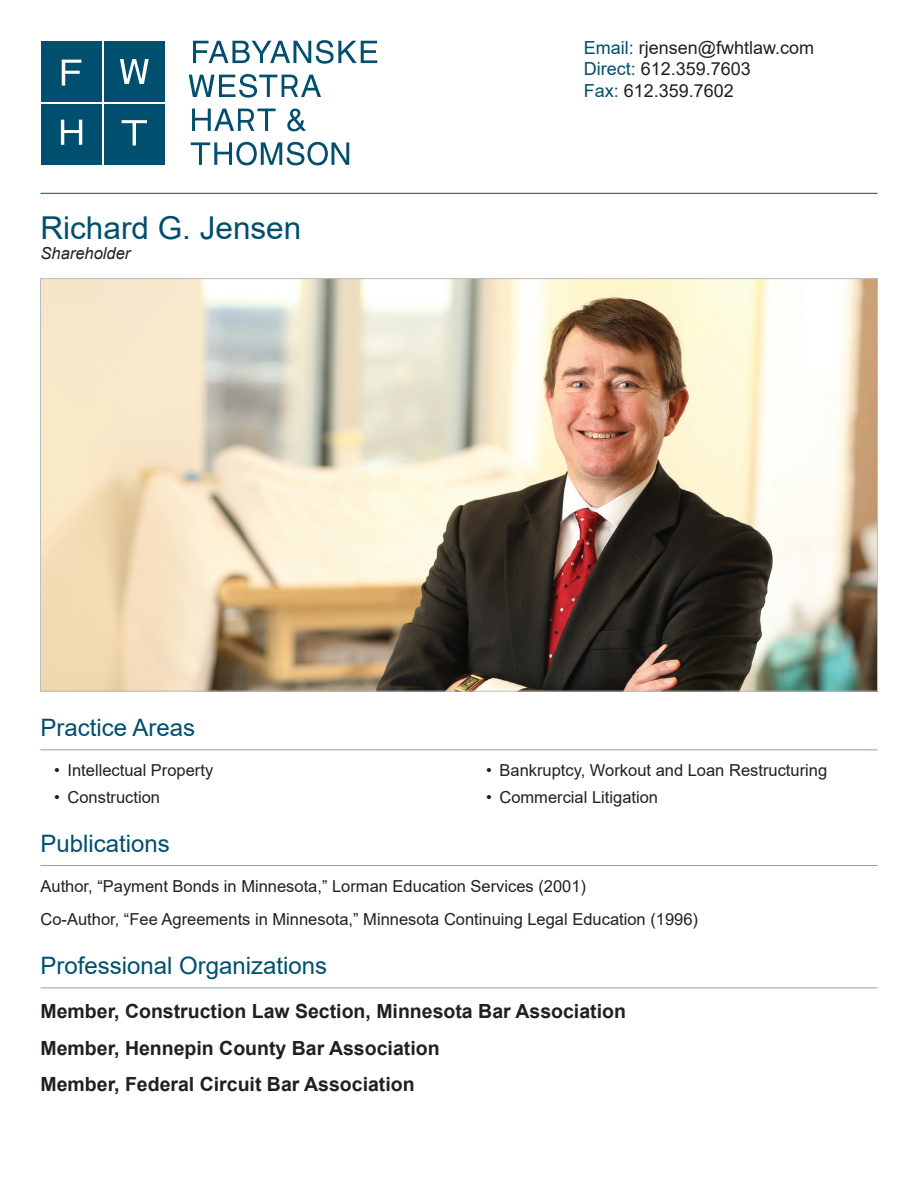
<style>
.page{position:relative;width:918px;height:1188px;background:#fff}
.page>*{position:absolute;margin:0;border:0;box-sizing:border-box;transform-origin:0 0}
.t1{font:31.5px "Arial";color:#014f6e}
.t2{font:24px "Arial";color:#014f6e}
.t3{font:700 19.5px/36.9px "Arial";color:#231f20}
.t4{font:18px/21.6px "Arial";color:#231f20}
.t5{font:16.5px/33.3px "Arial";color:#231f20}
.t6{font:italic 16.5px "Arial";color:#231f20}
.s1{color:#014f6e}
</style>
<div class="page">
<hr style="left:40px;top:749px;width:838px;height:1px;background:#919fb3">
<hr style="left:40px;top:865px;width:838px;height:1px;background:#919fb3">
<hr style="left:40px;top:988px;width:838px;height:1px;background:#919fb3">
<img style="left:42px;top:280px;width:834px;height:410px">
<div style="left:41px;top:41px;width:61px;height:61px;background:#014f6e"></div>
<svg style="left:193px;top:40px;width:184px;height:24px"></svg>
<svg style="left:191px;top:142px;width:158px;height:23px"></svg>
<svg style="left:189px;top:74px;width:132px;height:24px"></svg>
<svg style="left:287px;top:109px;width:19px;height:22px"></svg>
<svg style="left:192px;top:109px;width:84px;height:22px"></svg>
<svg style="left:62px;top:60px;width:19px;height:26px"></svg>
<div style="left:104px;top:41px;width:61px;height:60px;background:#014f6e"></div>
<div style="left:41px;top:104px;width:61px;height:60px;background:#014f6e"></div>
<div style="left:104px;top:104px;width:61px;height:60px;background:#014f6e"></div>
<svg style="left:122px;top:120px;width:25px;height:25px"></svg>
<svg style="left:120px;top:59px;width:29px;height:25px"></svg>
<svg style="left:61px;top:120px;width:21px;height:25px"></svg>
<hr style="left:40px;top:193px;width:838px;height:1px;background:#014f6e">
<h1 class="t1" style="left:40px;top:207px;width:262px">Richard G. Jensen</h1>
<p class="t6" style="left:40px;top:243px;width:91px">Shareholder</p>
<h2 class="t2" style="left:40px;top:711px;width:156px">Practice Areas</h2>
<p class="t5" style="left:54px;top:753px;width:161px">• Intellectual Property</p>
<p class="t5" style="left:54px;top:780px;width:108px">• Construction</p>
<p class="t4" style="left:584px;top:36px;width:232px"><span class="s1">Email:</span> rjensen@fwhtlaw.com<br><span class="s1">Direct:</span> 612.359.7603<br><span class="s1">Fax:</span> 612.359.7602</p>
<p class="t5" style="left:486px;top:753px;width:343px">• Bankruptcy, Workout and Loan Restructuring</p>
<p class="t5" style="left:486px;top:780px;width:174px">• Commercial Litigation</p>
<h2 class="t2" style="left:40px;top:827px;width:131px">Publications</h2>
<p class="t5" style="left:40px;top:869px;width:659px">Author, “Payment Bonds in Minnesota,” Lorman Education Services (2001)<br>Co-Author, “Fee Agreements in Minnesota,” Minnesota Continuing Legal Education (1996)</p>
<h2 class="t2" style="left:40px;top:949px;width:288px">Professional Organizations</h2>
<p class="t3" style="left:40px;top:993px;width:587px">Member, Construction Law Section, Minnesota Bar Association<br>Member, Hennepin County Bar Association<br>Member, Federal Circuit Bar Association</p>
</div>
